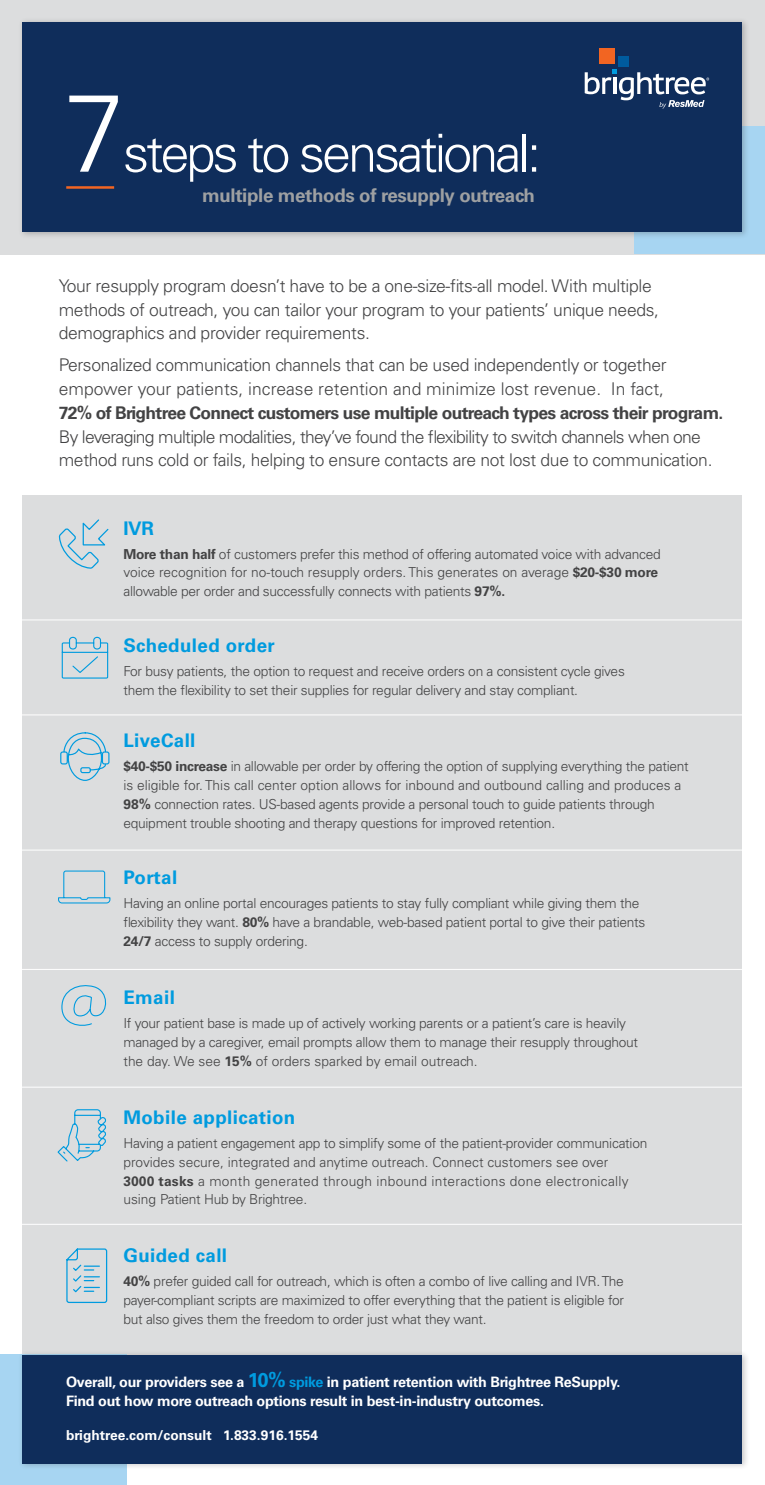
<style>
.page{position:relative;width:765px;height:1485px;background:#fff}
.page>*{position:absolute;margin:0;border:0;box-sizing:border-box;transform-origin:0 0}
.t1{font:300 52.5px "Univers LT Std";letter-spacing:-.06em;color:#fff}
.t2{font:700 18.75px "Univers LT Std";letter-spacing:.02em;color:#009bdf}
.t3{font:700 18.75px "Univers LT Std";letter-spacing:-.02em;color:#9ea0a2}
.t4{font:300 17.5px/23.8px "Univers LT Std";letter-spacing:-.02em;color:#434344}
.t5{font:700 14.38px/18.8px "Univers LT Std";letter-spacing:-.02em;color:#fff}
.t6{font:300 13.75px/18.8px "Univers LT Std";letter-spacing:-.02em;color:#434344}
.t7{font:300 13.75px/18.8px "Univers LT Std";color:#434344}
.t8{font:700 13.75px "Univers LT Std";color:#fff}
.s1{font-size:110px}
.s2{font-weight:700}
.s3{font-size:20px;color:#009bdf}
.s4{color:#009bdf}
</style>
<div class="page">
<div style="left:0;top:0;width:765px;height:254px;background:#dcddde"></div>
<div style="left:22px;top:495px;width:720px;height:914px;background:#dcddde"></div>
<div style="left:635px;top:126px;width:130px;height:128px;background:#a7d5f2"></div>
<div style="left:0;top:1355px;width:127px;height:130px;background:#a7d5f2"></div>
<div style="left:18px;top:18px;width:732px;height:221px;background:#231f20;opacity:.25"></div>
<div style="left:22px;top:22px;width:720px;height:210px;background:#0f2d5b"></div>
<div style="left:18px;top:1350px;width:732px;height:121px;background:#231f20;opacity:.25"></div>
<div style="left:22px;top:1355px;width:720px;height:108px;background:#0f2d5b"></div>
<div style="left:599px;top:49px;width:15px;height:15px;background:#f26522"></div>
<div style="left:618px;top:57px;width:10px;height:10px;background:#005b9e"></div>
<svg style="left:585px;top:69px;width:124px;height:39px"></svg>
<hr style="left:66px;top:186px;width:48px;height:3px;background:#f26522">
<hr style="left:19px;top:620px;width:723px;height:1px;background:#fff">
<hr style="left:19px;top:715px;width:723px;height:1px;background:#fff">
<hr style="left:19px;top:850px;width:723px;height:1px;background:#fff">
<hr style="left:19px;top:969px;width:723px;height:1px;background:#fff">
<hr style="left:19px;top:1087px;width:723px;height:1px;background:#fff">
<hr style="left:19px;top:1224px;width:723px;height:1px;background:#fff">
<svg style="left:57px;top:1109px;width:50px;height:53px"></svg>
<svg style="left:58px;top:870px;width:53px;height:34px"></svg>
<svg style="left:61px;top:636px;width:48px;height:43px"></svg>
<svg style="left:60px;top:732px;width:50px;height:49px"></svg>
<svg style="left:61px;top:985px;width:46px;height:41px"></svg>
<svg style="left:58px;top:519px;width:51px;height:50px"></svg>
<svg style="left:66px;top:1248px;width:42px;height:56px"></svg>
<p class="t1" style="left:64px;top:121px;width:479px"><span class="s1">7</span>steps to sensational:</p>
<p class="t3" style="left:202px;top:185px;width:334px">multiple methods of resupply outreach</p>
<p class="t4" style="left:59px;top:274px;width:602px">Your resupply program doesn’t have to be a one-size-fits-all model. With multiple methods of outreach, you can tailor your program to your patients’ unique needs, demographics and provider requirements.</p>
<p class="t4" style="left:59px;top:353px;width:666px">Personalized communication channels that can be used independently or together empower your patients, increase retention and minimize lost revenue. In fact,<br><span class="s2">72% of Brightree Connect customers use multiple outreach types across their program.<br></span>By leveraging multiple modalities, they’ve found the flexibility to switch channels when one method runs cold or fails, helping to ensure contacts are not lost due to communication.</p>
<p class="t2" style="left:123px;top:517px;width:32px">IVR</p>
<p class="t6" style="left:123px;top:544px;width:539px"><span class="s2">More than half</span> of customers prefer this method of offering automated voice with advanced voice recognition for no-touch resupply orders. This generates on average <span class="s2">$20-$30 more </span>allowable per order and successfully connects with patients <span class="s2">97%.</span></p>
<p class="t2" style="left:123px;top:635px;width:153px">Scheduled order</p>
<p class="t6" style="left:123px;top:662px;width:503px">For busy patients, the option to request and receive orders on a consistent cycle gives them the flexibility to set their supplies for regular delivery and stay compliant.</p>
<p class="t2" style="left:123px;top:730px;width:74px">LiveCall</p>
<p class="t6" style="left:123px;top:757px;width:567px"><span class="s2">$40-$50 increase</span> in allowable per order by offering the option of supplying everything the patient is eligible for. This call center option allows for inbound and outbound calling and produces a <span class="s2">98%</span> connection rates. US-based agents provide a personal touch to guide patients through equipment trouble shooting and therapy questions for improved retention.</p>
<p class="t2" style="left:123px;top:867px;width:55px">Portal</p>
<p class="t6" style="left:123px;top:894px;width:523px">Having an online portal encourages patients to stay fully compliant while giving them the flexibility they want. <span class="s2">80%</span> have a brandable, web-based patient portal to give their patients<br><span class="s2">24/7</span> access to supply ordering.</p>
<p class="t2" style="left:123px;top:987px;width:53px">Email</p>
<p class="t6" style="left:123px;top:1014px;width:516px">If your patient base is made up of actively working parents or a patient’s care is heavily managed by a caregiver, email prompts allow them to manage their resupply throughout the day. We see <span class="s2">15%</span> of orders sparked by email outreach.</p>
<p class="t2" style="left:123px;top:1106px;width:174px">Mobile application</p>
<p class="t7" style="left:123px;top:1134px;width:525px">Having a patient engagement app to simplify some of the patient-provider communication provides secure, integrated and anytime outreach. Connect customers see over<br><span class="s2">3000 tasks</span> a month generated through inbound interactions done electronically using Patient Hub by Brightree.</p>
<p class="t2" style="left:123px;top:1244px;width:105px">Guided call</p>
<p class="t6" style="left:123px;top:1272px;width:502px;text-align:justify"><span class="s2">40%</span> prefer guided call for outreach, which is often a combo of live calling and IVR. The payer-compliant scripts are maximized to offer everything that the patient is eligible for but also gives them the freedom to order just what they want.</p>
<p class="t5" style="left:66px;top:1373px;width:556px">Overall, our providers see a <span class="s3">10%</span> <span class="s4">spike</span> in patient retention with Brightree ReSupply.<br>Find out how more outreach options result in best-in-industry outcomes.</p>
<p class="t8" style="left:66px;top:1428px;width:254px">brightree.com/consult 1.833.916.1554</p>
</div>
